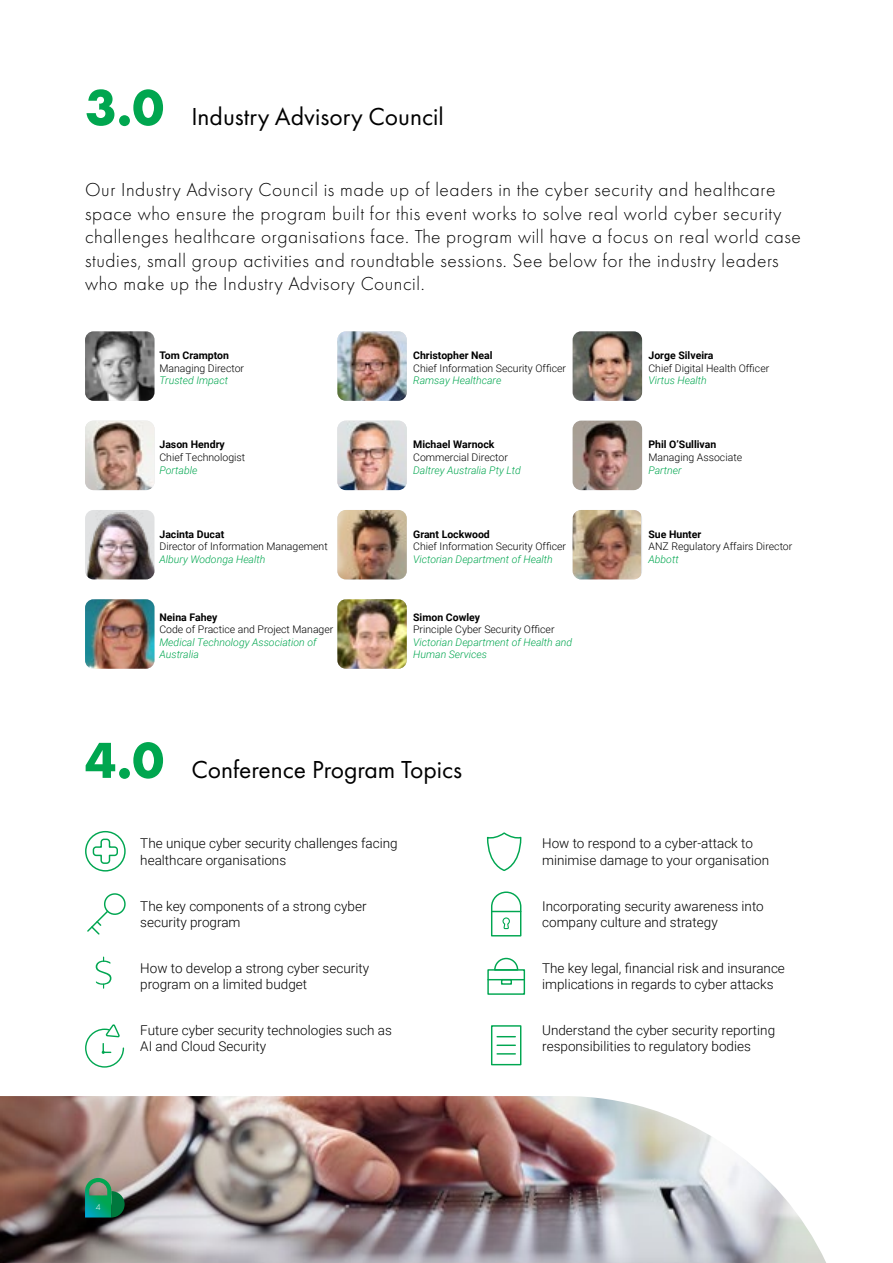
<style>
.page{position:relative;width:893px;height:1263px;background:#fff}
.page>*{position:absolute;margin:0;border:0;box-sizing:border-box;transform-origin:0 0}
.t1{font:25.5px "Futura PT";color:#000}
.t2{font:300 19.5px/23.4px "Futura PT";letter-spacing:.03em;color:#000}
.t3{font:300 13.5px/16.2px "Roboto";color:#000}
.t4{font:300 10.5px "Roboto";color:#000}
.t5{font:italic 300 10.5px/12.6px "Roboto";color:#00a64f}
.t6{font:700 10.5px "Roboto";color:#000}
.t7{font:300 9px "Futura PT";color:#fff}
.s1{font-weight:700;font-size:52.5px;color:#00a64f}
</style>
<div class="page">
<img style="left:0;top:1096px;width:826px;height:167px">
<div style="left:487px;top:969px;width:38px;height:26px;border:1px solid #00a651"></div>
<svg style="left:493px;top:958px;width:26px;height:13px"></svg>
<hr style="left:488px;top:979px;width:36px;height:1px;background:#00a651">
<div style="left:501px;top:979px;width:11px;height:6px;border:1px solid #00a651"></div>
<svg style="left:491px;top:891px;width:30px;height:45px"></svg>
<svg style="left:487px;top:832px;width:34px;height:39px"></svg>
<svg style="left:87px;top:893px;width:39px;height:42px"></svg>
<svg style="left:497px;top:1044px;width:18px;height:2px"></svg>
<svg style="left:497px;top:1053px;width:18px;height:1px"></svg>
<svg style="left:497px;top:1036px;width:18px;height:1px"></svg>
<div style="left:491px;top:1025px;width:30px;height:40px;border:1px solid #00a651"></div>
<svg style="left:96px;top:957px;width:15px;height:31px"></svg>
<svg style="left:92px;top:838px;width:27px;height:27px"></svg>
<div style="left:85px;top:831px;width:41px;height:40px;border:1px solid #00a651;border-radius:50%"></div>
<svg style="left:85px;top:1024px;width:39px;height:44px"></svg>
<img style="left:85px;top:331px;width:69px;height:70px">
<img style="left:337px;top:331px;width:70px;height:70px">
<img style="left:573px;top:331px;width:69px;height:70px">
<img style="left:85px;top:421px;width:69px;height:69px">
<img style="left:337px;top:421px;width:70px;height:69px">
<img style="left:573px;top:421px;width:69px;height:69px">
<img style="left:85px;top:510px;width:69px;height:69px">
<img style="left:337px;top:510px;width:70px;height:69px">
<img style="left:573px;top:510px;width:68px;height:69px">
<img style="left:85px;top:599px;width:69px;height:70px">
<img style="left:337px;top:599px;width:70px;height:70px">
<svg style="left:85px;top:1178px;width:40px;height:39px;background:#379470"></svg>
<h1 class="t1" style="left:85px;top:101px;width:360px"><span class="s1">3.0</span> Industry Advisory Council</h1>
<p class="t2" style="left:85px;top:178px;width:717px">Our Industry Advisory Council is made up of leaders in the cyber security and healthcare space who ensure the program built for this event works to solve real world cyber security challenges healthcare organisations face. The program will have a focus on real world case studies, small group activities and roundtable sessions. See below for the industry leaders who make up the Industry Advisory Council.</p>
<p class="t6" style="left:159px;top:348px;width:71px">Tom Crampton</p>
<p class="t4" style="left:159px;top:360px;width:86px">Managing Director</p>
<p class="t5" style="left:159px;top:374px;width:70px">Trusted Impact</p>
<p class="t6" style="left:413px;top:348px;width:81px">Christopher Neal</p>
<p class="t4" style="left:413px;top:360px;width:154px">Chief Information Security Officer</p>
<p class="t5" style="left:413px;top:374px;width:90px">Ramsay Healthcare</p>
<p class="t6" style="left:159px;top:437px;width:67px">Jason Hendry</p>
<p class="t4" style="left:159px;top:450px;width:87px">Chief Technologist</p>
<p class="t5" style="left:159px;top:463px;width:39px">Portable</p>
<p class="t6" style="left:413px;top:437px;width:83px">Michael Warnock</p>
<p class="t4" style="left:413px;top:450px;width:96px">Commercial Director</p>
<p class="t5" style="left:413px;top:463px;width:109px">Daltrey Australia Pty Ltd</p>
<p class="t6" style="left:159px;top:526px;width:66px">Jacinta Ducat</p>
<p class="t4" style="left:159px;top:539px;width:170px">Director of Information Management</p>
<p class="t5" style="left:159px;top:552px;width:107px">Albury Wodonga Health</p>
<p class="t6" style="left:413px;top:526px;width:78px">Grant Lockwood</p>
<p class="t4" style="left:413px;top:539px;width:154px">Chief Information Security Officer</p>
<p class="t5" style="left:413px;top:552px;width:141px">Victorian Department of Health</p>
<p class="t6" style="left:159px;top:609px;width:60px">Neina Fahey</p>
<p class="t4" style="left:159px;top:622px;width:175px">Code of Practice and Project Manager</p>
<p class="t5" style="left:159px;top:635px;width:159px">Medical Technology Association of<br>Australia</p>
<p class="t6" style="left:413px;top:609px;width:69px">Simon Cowley</p>
<p class="t4" style="left:413px;top:622px;width:143px">Principle Cyber Security Officer</p>
<p class="t5" style="left:413px;top:635px;width:161px">Victorian Department of Health and<br>Human Services</p>
<h1 class="t1" style="left:85px;top:754px;width:379px"><span class="s1">4.0</span> Conference Program Topics</h1>
<p class="t6" style="left:648px;top:348px;width:67px">Jorge Silveira</p>
<p class="t4" style="left:648px;top:360px;width:122px">Chief Digital Health Officer</p>
<p class="t5" style="left:648px;top:374px;width:60px">Virtus Health</p>
<p class="t6" style="left:648px;top:437px;width:69px">Phil O’Sullivan</p>
<p class="t4" style="left:648px;top:450px;width:95px">Managing Associate</p>
<p class="t5" style="left:648px;top:463px;width:35px">Partner</p>
<p class="t6" style="left:648px;top:526px;width:54px">Sue Hunter</p>
<p class="t4" style="left:648px;top:539px;width:145px">ANZ Regulatory Affairs Director</p>
<p class="t5" style="left:648px;top:552px;width:32px">Abbott</p>
<p class="t3" style="left:140px;top:835px;width:259px">The unique cyber security challenges facing healthcare organisations</p>
<p class="t3" style="left:140px;top:897px;width:228px">The key components of a strong cyber security program</p>
<p class="t3" style="left:140px;top:959px;width:230px">How to develop a strong cyber security program on a limited budget</p>
<p class="t3" style="left:140px;top:1021px;width:253px">Future cyber security technologies such as<br>AI and Cloud Security</p>
<p class="t7" style="left:96px;top:1201px;width:6px">4</p>
<p class="t3" style="left:542px;top:835px;width:229px">How to respond to a cyber-attack to minimise damage to your organisation</p>
<p class="t3" style="left:542px;top:897px;width:223px">Incorporating security awareness into company culture and strategy</p>
<p class="t3" style="left:542px;top:959px;width:244px">The key legal, financial risk and insurance implications in regards to cyber attacks</p>
<p class="t3" style="left:542px;top:1021px;width:235px">Understand the cyber security reporting responsibilities to regulatory bodies</p>
</div>
